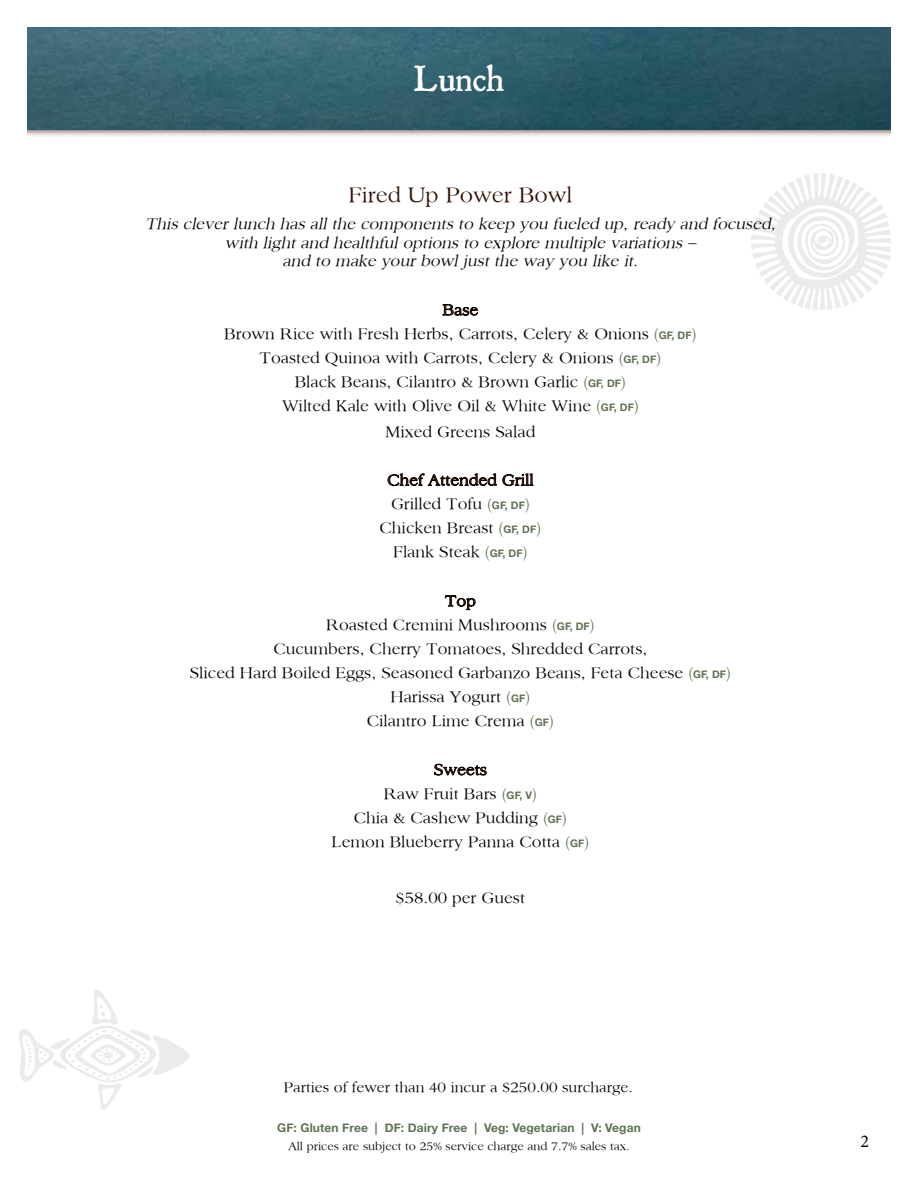
<style>
.page{position:relative;width:918px;height:1188px;background:#fff}
.page>*{position:absolute;margin:0;border:0;box-sizing:border-box;transform-origin:0 0}
.t1{font:37.5px "P22 Mayflower";color:#fff}
.t2{font:22.5px "Sanford";color:#300e00}
.t3{font:18px "Minion Pro";color:#000}
.t4{font:16.5px/24px "Sanford";color:#000;text-align:center}
.t5{font:italic 16.5px/18.8px "Sanford";color:#000;text-align:center}
.t6{font:16.5px "Sanford";color:#300e00}
.t7{font:15px "Sanford";color:#000}
.t8{font:12px "Sanford";color:#000}
.t9{font:700 12px "Helvetica Neue";letter-spacing:.01em;color:#5f7252}
.s1{color:#5f7252}
.s2{font-family:"Helvetica Neue";font-weight:700;font-size:10.5px;color:#5f7252}
</style>
<div class="page">
<svg style="left:27px;top:130px;width:864px;height:6px;background:#d0c8c5"></svg>
<img style="left:27px;top:27px;width:864px;height:103px">
<svg style="left:751px;top:173px;width:140px;height:137px"></svg>
<svg style="left:442px;top:304px;width:36px;height:12px"></svg>
<svg style="left:387px;top:473px;width:147px;height:14px"></svg>
<svg style="left:444px;top:595px;width:32px;height:15px"></svg>
<svg style="left:434px;top:763px;width:53px;height:13px"></svg>
<svg style="left:18px;top:990px;width:172px;height:120px"></svg>
<p class="t1" style="left:413px;top:58px;width:93px">Lunch</p>
<h1 class="t2" style="left:348px;top:181px;width:226px">Fired Up Power Bowl</h1>
<p class="t5" style="left:145px;top:214px;width:636px">This clever lunch has all the components to keep you fueled up, ready and focused, with light and healthful options to explore multiple variations –<br>and to make your bowl just the way you like it.</p>
<p class="t6" style="left:443px;top:300px;width:37px">Base</p>
<p class="t4" style="left:224px;top:321px;width:474px">Brown Rice with Fresh Herbs, Carrots, Celery &amp; Onions <span class="s1">(</span><span class="s2">GF, DF</span><span class="s1">)<br></span>Toasted Quinoa with Carrots, Celery &amp; Onions <span class="s1">(</span><span class="s2">GF, DF</span><span class="s1">)<br></span>Black Beans, Cilantro &amp; Brown Garlic <span class="s1">(</span><span class="s2">GF, DF</span><span class="s1">)<br></span>Wilted Kale with Olive Oil &amp; White Wine <span class="s1">(</span><span class="s2">GF, DF</span><span class="s1">)</span></p>
<p class="t4" style="left:386px;top:419px;width:151px">Mixed Greens Salad</p>
<p class="t6" style="left:387px;top:470px;width:148px">Chef Attended Grill</p>
<p class="t4" style="left:380px;top:492px;width:163px">Grilled Tofu <span class="s1">(</span><span class="s2">GF, DF</span><span class="s1">)<br></span>Chicken Breast <span class="s1">(</span><span class="s2">GF, DF</span><span class="s1">)<br></span>Flank Steak <span class="s1">(</span><span class="s2">GF, DF</span><span class="s1">)</span></p>
<p class="t6" style="left:445px;top:591px;width:32px">Top</p>
<p class="t4" style="left:190px;top:612px;width:543px">Roasted Cremini Mushrooms <span class="s1">(</span><span class="s2">GF, DF</span><span class="s1">)<br></span>Cucumbers, Cherry Tomatoes, Shredded Carrots,<br>Sliced Hard Boiled Eggs, Seasoned Garbanzo Beans, Feta Cheese <span class="s1">(</span><span class="s2">GF, DF</span><span class="s1">)<br></span>Harissa Yogurt <span class="s1">(</span><span class="s2">GF</span><span class="s1">)<br></span>Cilantro Lime Crema <span class="s1">(</span><span class="s2">GF</span><span class="s1">)</span></p>
<p class="t6" style="left:434px;top:760px;width:55px">Sweets</p>
<p class="t4" style="left:332px;top:781px;width:259px">Raw Fruit Bars <span class="s1">(</span><span class="s2">GF, V</span><span class="s1">)<br></span>Chia &amp; Cashew Pudding <span class="s1">(</span><span class="s2">GF</span><span class="s1">)<br></span>Lemon Blueberry Panna Cotta <span class="s1">(</span><span class="s2">GF</span><span class="s1">)</span></p>
<p class="t4" style="left:396px;top:885px;width:131px">$58.00 per Guest</p>
<p class="t7" style="left:284px;top:1078px;width:350px">Parties of fewer than 40 incur a $250.00 surcharge.</p>
<p class="t9" style="left:277px;top:1119px;width:365px">GF: Gluten Free | DF: Dairy Free | Veg: Vegetarian | V: Vegan</p>
<p class="t8" style="left:288px;top:1139px;width:343px">All prices are subject to 25% service charge and 7.7% sales tax.</p>
<p class="t3" style="left:861px;top:1129px;width:10px">2</p>
</div>
